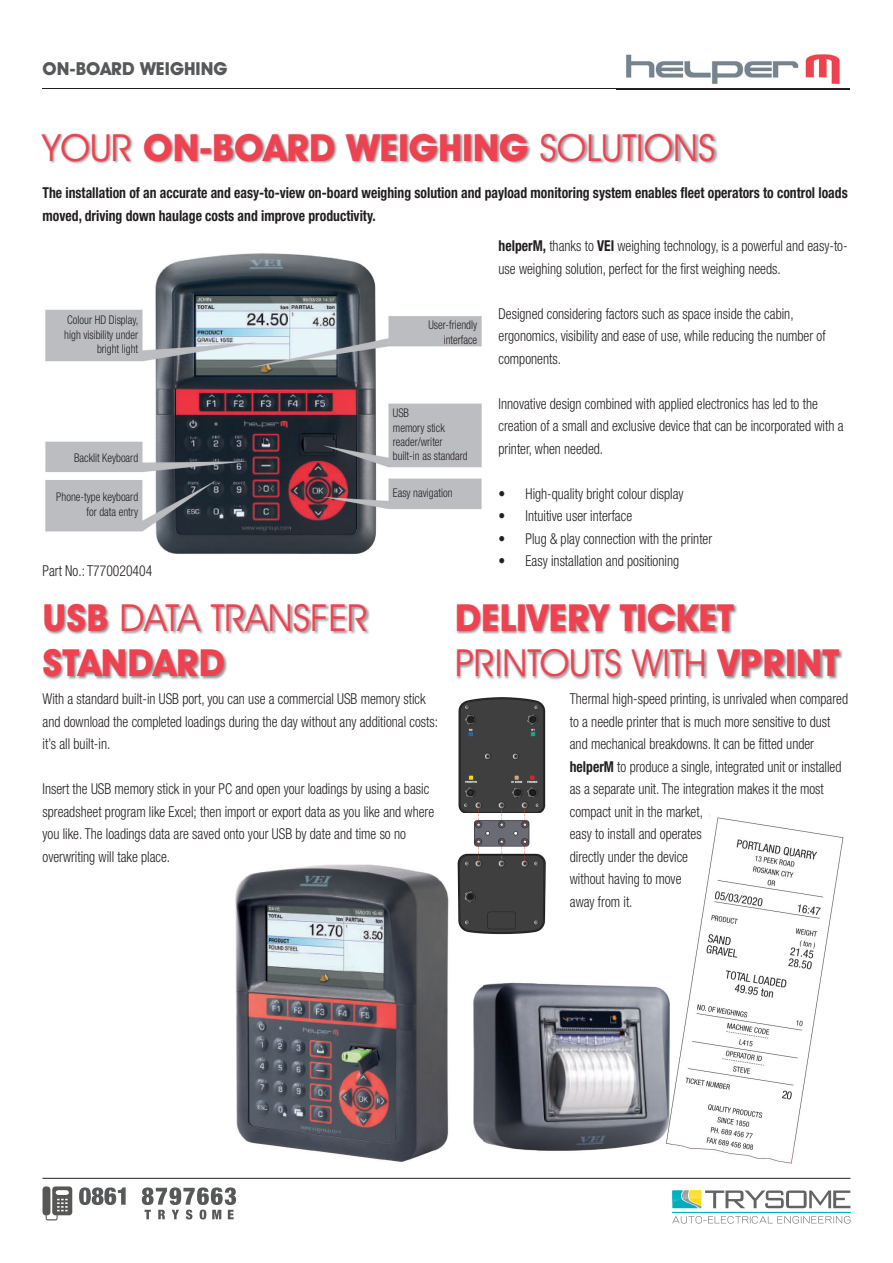
<style>
.page{position:relative;width:893px;height:1263px;background:#fff}
.page>*{position:absolute;margin:0;border:0;box-sizing:border-box;transform-origin:0 0}
.t1{font:700 37.5px/45px "Avant Garde IT Cby BT";color:#ee4250}
.t2{font:37.5px/45px "Avant Garde IT Cby BT";color:#ee4250}
.t3{font:700 18px "Avant Garde IT Cby BT";color:#57585a}
.t4{font:300 condensed 15px/22.5px "Helvetica Neue";color:#231f20;scale:.91 1}
.t5{font:700 condensed 15px/22.5px "Helvetica Neue";color:#231f20;scale:.91 1}
.t6{font:300 condensed 12px/14.4px "Helvetica Neue";color:#231f20;text-align:right;scale:.91 1}
.s1{font-weight:400}
.s2{font-weight:700}
</style>
<div class="page">
<svg style="left:79px;top:1187px;width:157px;height:32px"></svg>
<hr style="left:672px;top:1212px;width:178px;height:1px;background:#00acb9">
<svg style="left:672px;top:1216px;width:178px;height:7px"></svg>
<svg style="left:672px;top:1190px;width:178px;height:18px"></svg>
<svg style="left:43px;top:1186px;width:29px;height:34px"></svg>
<hr style="left:43px;top:1178px;width:807px;height:1px;background:#231f20">
<img style="left:235px;top:864px;width:249px;height:298px">
<img style="left:536px;top:813px;width:308px;height:351px">
<img style="left:484px;top:982px;width:52px;height:169px">
<hr style="left:43px;top:89px;width:807px;height:1px;background:#231f20">
<img style="left:42px;top:133px;width:676px;height:31px">
<img style="left:43px;top:604px;width:327px;height:76px">
<img style="left:456px;top:604px;width:387px;height:76px">
<img style="left:617px;top:54px;width:233px;height:35px">
<img style="left:45px;top:253px;width:437px;height:301px">
<img style="left:455px;top:697px;width:96px;height:241px">
<p class="t3" style="left:43px;top:58px;width:186px">ON-BOARD WEIGHING</p>
<h1 class="t1" style="left:43px;top:124px;width:675px"><span class="s1">YOUR</span> ON-BOARD WEIGHING <span class="s1">SOLUTIONS</span></h1>
<p class="t5" style="left:43px;top:181px;width:886px">The installation of an accurate and easy-to-view on-board weighing solution and payload monitoring system enables fleet operators to control loads moved, driving down haulage costs and improve productivity.</p>
<p class="t4" style="left:499px;top:234px;width:385px"><span class="s2">helperM,</span> thanks to <span class="s2">VEI</span> weighing technology, is a powerful and easy-to&shy;use weighing solution, perfect for the first weighing needs.</p>
<p class="t4" style="left:499px;top:302px;width:361px">Designed considering factors such as space inside the cabin, ergonomics, visibility and ease of use, while reducing the number of components.</p>
<p class="t4" style="left:499px;top:392px;width:381px">Innovative design combined with applied electronics has led to the creation of a small and exclusive device that can be incorporated with a printer, when needed.</p>
<p class="t4" style="left:499px;top:482px;width:205px">• High-quality bright colour display</p>
<p class="t4" style="left:499px;top:504px;width:148px">• Intuitive user interface</p>
<p class="t4" style="left:499px;top:527px;width:236px">• Plug &amp; play connection with the printer</p>
<p class="t4" style="left:499px;top:549px;width:200px">• Easy installation and positioning</p>
<p class="t6" style="left:64px;top:313px;width:83px">Colour HD Display, high visibility under bright light</p>
<p class="t6" style="left:428px;top:318px;width:55px">User-friendly interface</p>
<p class="t6" style="left:393px;top:406px;width:59px;text-align:left">USB<br>memory stick reader/writer</p>
<p class="t6" style="left:74px;top:451px;width:72px">Backlit Keyboard</p>
<p class="t6" style="left:393px;top:449px;width:84px">built-in as standard</p>
<p class="t6" style="left:56px;top:490px;width:91px">Phone-type keyboard for data entry</p>
<p class="t6" style="left:393px;top:486px;width:67px">Easy navigation</p>
<p class="t4" style="left:43px;top:560px;width:122px">Part No.: T770020404</p>
<h1 class="t2" style="left:43px;top:595px;width:327px"><span class="s2">USB</span> DATA TRANSFER<br><span class="s2">STANDARD</span></h1>
<h1 class="t1" style="left:455px;top:595px;width:385px">DELIVERY TICKET<br><span class="s1">PRINTOUTS WITH</span> VPRINT</h1>
<p class="t4" style="left:43px;top:688px;width:436px">With a standard built-in USB port, you can use a commercial USB memory stick and download the completed loadings during the day without any additional costs: it’s all built-in.</p>
<p class="t4" style="left:43px;top:778px;width:432px">Insert the USB memory stick in your PC and open your loadings by using a basic spreadsheet program like Excel; then import or export data as you like and where you like. The loadings data are saved onto your USB by date and time so no overwriting will take place.</p>
<p class="t4" style="left:570px;top:688px;width:307px">Thermal high-speed printing, is unrivaled when compared to a needle printer that is much more sensitive to dust and mechanical breakdowns. It can be fitted under <span class="s2">helperM</span> to produce a single, integrated unit or installed as a separate unit. The integration makes it the most compact unit in the market,<br>easy to install and operates<br>directly under the device<br>without having to move<br>away from it.</p>
</div>
